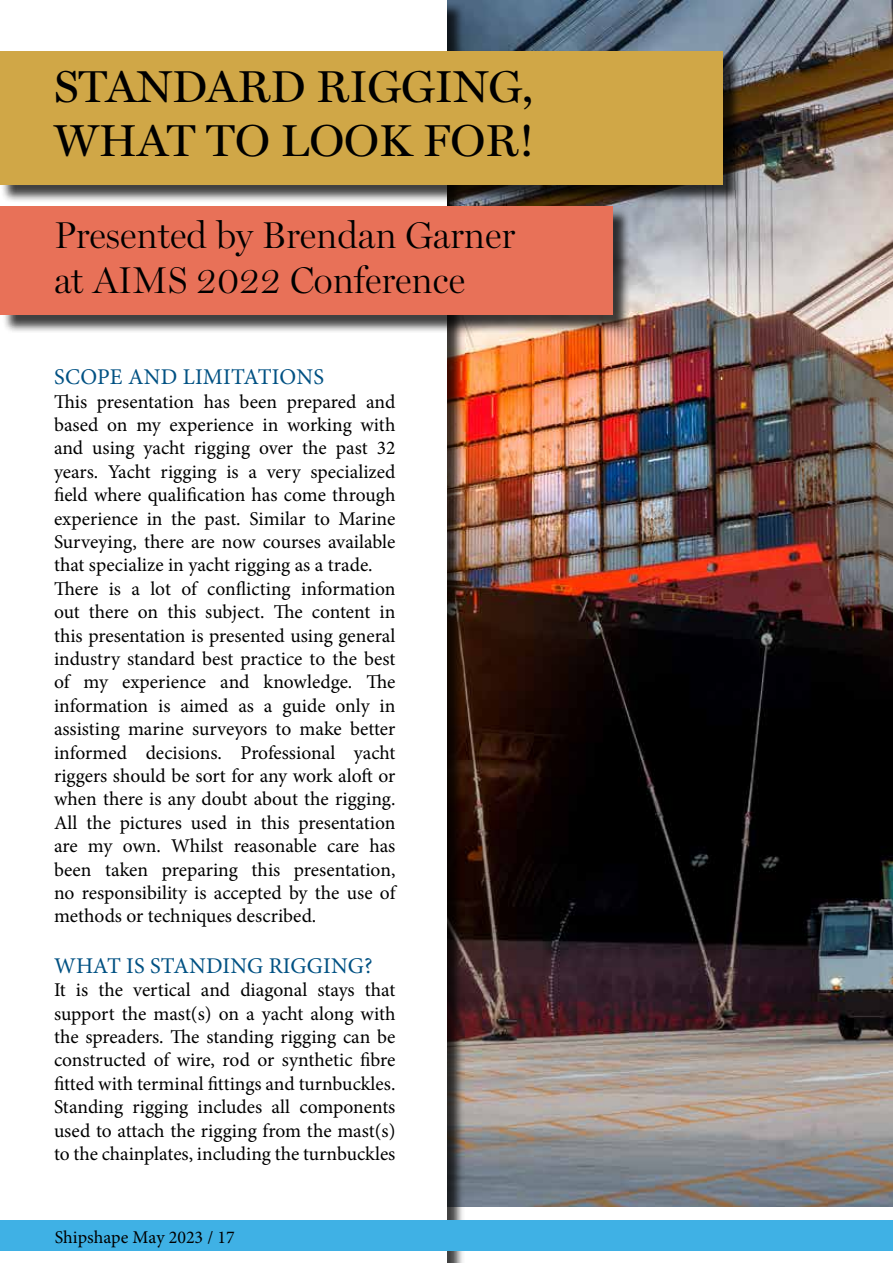
<style>
.page{position:relative;width:893px;height:1263px;background:#fff}
.page>*{position:absolute;margin:0;border:0;box-sizing:border-box;transform-origin:0 0}
.t1{font:45px/54px "Miller Display";color:#000}
.t2{font:300 37.5px/45px "Miller Display";color:#000}
.t3{font:22.5px "Minion Pro";letter-spacing:.01em;color:#005183}
.t4{font:19.5px/23.4px "Minion Pro";color:#000}
.t5{font:18px "Minion Pro";color:#000}
</style>
<div class="page">
<img style="left:447px;top:0;width:446px;height:1207px">
<div style="left:2px;top:2px;width:463px;height:1261px;background:#000;opacity:.75"></div>
<div style="left:0;top:0;width:446px;height:1263px;background:#fff"></div>
<div style="left:0;top:53px;width:742px;height:150px;background:#000;opacity:.75"></div>
<div style="left:0;top:51px;width:723px;height:133px;background:#d0a747"></div>
<div style="left:2px;top:208px;width:629px;height:125px;background:#000;opacity:.75"></div>
<div style="left:0;top:206px;width:612px;height:109px;background:#e87158"></div>
<div style="left:1px;top:1220px;width:892px;height:30px;background:#3fb1e5"></div>
<h1 class="t1" style="left:54px;top:60px;width:483px">STANDARD RIGGING,<br>WHAT TO LOOK FOR!</h1>
<h2 class="t2" style="left:54px;top:212px;width:463px">Presented by Brendan Garner at AIMS 2022 Conference</h2>
<p class="t3" style="left:54px;top:362px;width:271px">SCOPE AND LIMITATIONS</p>
<p class="t4" style="left:54px;top:390px;width:343px">This presentation has been prepared and based on my experience in working with and using yacht rigging over the past 32 years. Yacht rigging is a very specialized field where qualification has come through experience in the past. Similar to Marine Surveying, there are now courses available that specialize in yacht rigging as a trade.<br>There is a lot of conflicting information out there on this subject. The content in this presentation is presented using general industry standard best practice to the best of my experience and knowledge. The information is aimed as a guide only in assisting marine surveyors to make better informed decisions. Professional yacht riggers should be sort for any work aloft or when there is any doubt about the rigging.<br>All the pictures used in this presentation are my own. Whilst reasonable care has been taken preparing this presentation, no responsibility is accepted by the use of methods or techniques described.</p>
<p class="t3" style="left:54px;top:951px;width:320px">WHAT IS STANDING RIGGING?</p>
<p class="t4" style="left:54px;top:978px;width:343px;text-align:justify">It is the vertical and diagonal stays that support the mast(s) on a yacht along with the spreaders. The standing rigging can be constructed of wire, rod or synthetic fibre fitted with terminal fittings and turnbuckles.<br>Standing rigging includes all components used to attach the rigging from the mast(s) to the chainplates, including the turnbuckles</p>
<p class="t5" style="left:55px;top:1225px;width:181px">Shipshape May 2023 / 17</p>
</div>
